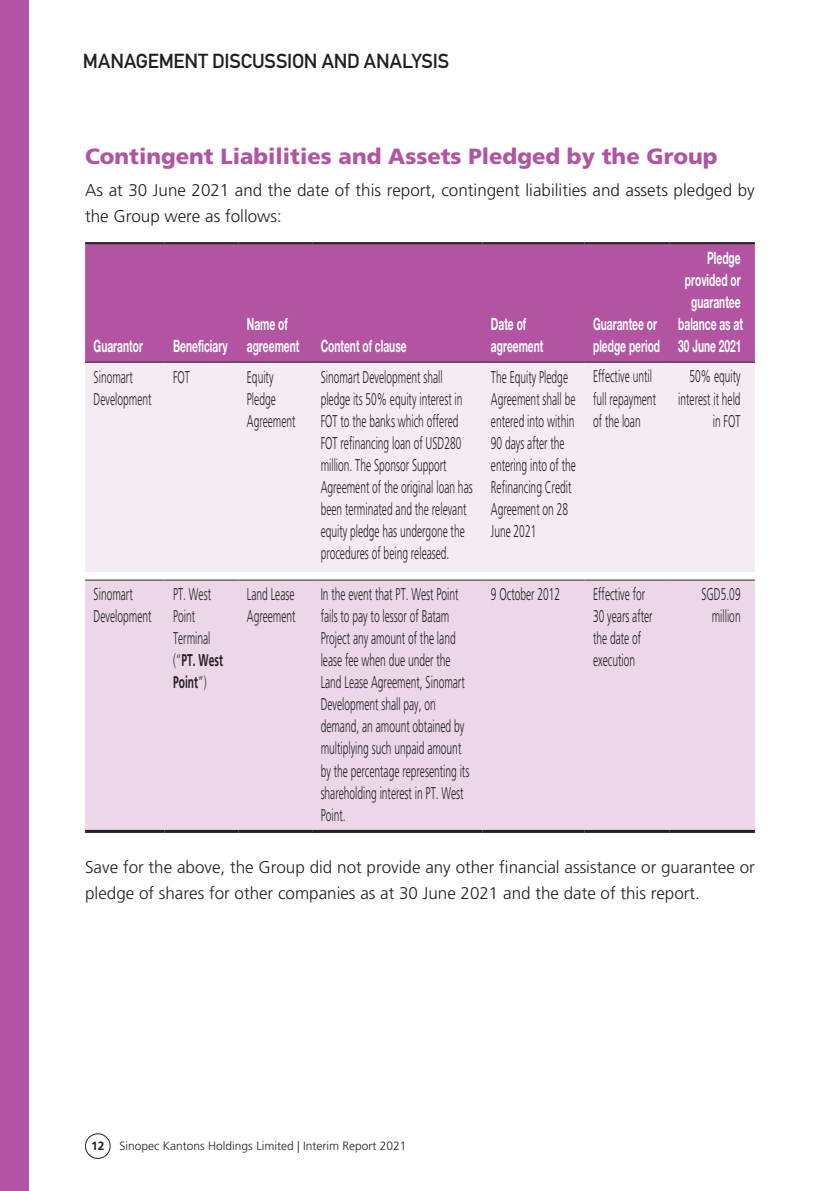
<style>
.page{position:relative;width:840px;height:1191px;background:#fff}
.page>*{position:absolute;margin:0;border:0;box-sizing:border-box;transform-origin:0 0}
.t1{font:900 22px "Frutiger LT Std";color:#b254a1}
.t2{font:20px "DIN Mittelschrift Std";letter-spacing:-.01em;color:#231f20}
.t3{font:300 17px/22px "Frutiger LT Std";color:#231f20;scale:.6 1}
.t4{font:300 17px/26px "Frutiger LT Std";color:#231f20}
.t5{font:700 17px/22px "Helvetica Neue LT Std";color:#fff;scale:.6 1}
.t6{font:300 12px "Frutiger LT Std";color:#231f20}
.s1{font-weight:700}
</style>
<div class="page">
<div style="left:0;top:0;width:28px;height:1191px;background:#b254a1"></div>
<div style="left:85px;top:1133px;width:25px;height:25px;border:1px solid #231f20;border-radius:50%"></div>
<div style="left:85px;top:244px;width:669px;height:118px;background:#b254a1"></div>
<div style="left:85px;top:363px;width:669px;height:209px;background:#f4ebf3"></div>
<div style="left:85px;top:580px;width:669px;height:250px;background:#ebd7e8"></div>
<hr style="left:85px;top:242px;width:79px;height:2px;background:#231f20">
<hr style="left:164px;top:242px;width:74px;height:2px;background:#231f20">
<hr style="left:238px;top:242px;width:74px;height:2px;background:#231f20">
<hr style="left:312px;top:242px;width:170px;height:2px;background:#231f20">
<hr style="left:482px;top:242px;width:102px;height:2px;background:#231f20">
<hr style="left:584px;top:242px;width:85px;height:2px;background:#231f20">
<hr style="left:669px;top:242px;width:85px;height:2px;background:#231f20">
<hr style="left:85px;top:362px;width:79px;height:1px;background:#231f20">
<hr style="left:164px;top:362px;width:74px;height:1px;background:#231f20">
<hr style="left:238px;top:362px;width:74px;height:1px;background:#231f20">
<hr style="left:312px;top:362px;width:170px;height:1px;background:#231f20">
<hr style="left:482px;top:362px;width:102px;height:1px;background:#231f20">
<hr style="left:584px;top:362px;width:85px;height:1px;background:#231f20">
<hr style="left:669px;top:362px;width:85px;height:1px;background:#231f20">
<hr style="left:85px;top:579px;width:79px;height:1px;background:#231f20">
<hr style="left:164px;top:579px;width:74px;height:1px;background:#231f20">
<hr style="left:238px;top:579px;width:74px;height:1px;background:#231f20">
<hr style="left:312px;top:579px;width:170px;height:1px;background:#231f20">
<hr style="left:482px;top:579px;width:102px;height:1px;background:#231f20">
<hr style="left:584px;top:579px;width:85px;height:1px;background:#231f20">
<hr style="left:669px;top:579px;width:85px;height:1px;background:#231f20">
<hr style="left:85px;top:830px;width:79px;height:3px;background:#231f20">
<hr style="left:164px;top:830px;width:74px;height:3px;background:#231f20">
<hr style="left:238px;top:830px;width:74px;height:3px;background:#231f20">
<hr style="left:312px;top:830px;width:170px;height:3px;background:#231f20">
<hr style="left:482px;top:830px;width:102px;height:3px;background:#231f20">
<hr style="left:584px;top:830px;width:85px;height:3px;background:#231f20">
<hr style="left:669px;top:830px;width:85px;height:3px;background:#231f20">
<p class="t2" style="left:83px;top:49px;width:368px">MANAGEMENT DISCUSSION AND ANALYSIS</p>
<p class="t1" style="left:85px;top:143px;width:633px">Contingent Liabilities and Assets Pledged by the Group</p>
<p class="t4" style="left:85px;top:177px;width:670px">As at 30 June 2021 and the date of this report, contingent liabilities and assets pledged by the Group were as follows:</p>
<p class="t5" style="left:94px;top:334px;width:84px">Guarantor</p>
<p class="t5" style="left:173px;top:334px;width:92px">Beneficiary</p>
<p class="t5" style="left:247px;top:312px;width:268px">Name of<br>agreement Content of clause</p>
<p class="t5" style="left:490px;top:312px;width:89px">Date of agreement</p>
<p class="t5" style="left:592px;top:312px;width:113px">Guarantee or pledge period</p>
<p class="t5" style="left:677px;top:246px;width:109px;text-align:right">Pledge provided or guarantee balance as at<br>30 June 2021</p>
<p class="t3" style="left:94px;top:366px;width:98px">Sinomart<br>Development</p>
<p class="t3" style="left:173px;top:366px;width:30px">FOT</p>
<p class="t3" style="left:247px;top:366px;width:83px">Equity<br>Pledge<br>Agreement</p>
<p class="t3" style="left:320px;top:366px;width:255px">Sinomart Development shall pledge its 50% equity interest in<br>FOT to the banks which offered<br>FOT refinancing loan of USD280 million. The Sponsor Support<br>Agreement of the original loan has been terminated and the relevant equity pledge has undergone the procedures of being released.</p>
<p class="t3" style="left:490px;top:366px;width:143px">The Equity Pledge<br>Agreement shall be entered into within<br>90 days after the entering into of the<br>Refinancing Credit<br>Agreement on 28<br>June 2021</p>
<p class="t3" style="left:592px;top:366px;width:106px">Effective until full repayment of the loan</p>
<p class="t3" style="left:677px;top:366px;width:105px;text-align:right">50% equity interest it held in FOT</p>
<p class="t3" style="left:94px;top:584px;width:98px">Sinomart<br>Development</p>
<p class="t3" style="left:173px;top:584px;width:85px">PT. West<br>Point<br>Terminal (“<span class="s1">PT. West<br>Point</span>”)</p>
<p class="t3" style="left:247px;top:584px;width:83px">Land Lease<br>Agreement</p>
<p class="t3" style="left:320px;top:584px;width:249px">In the event that PT. West Point fails to pay to lessor of Batam<br>Project any amount of the land lease fee when due under the<br>Land Lease Agreement, Sinomart<br>Development shall pay, on demand, an amount obtained by multiplying such unpaid amount by the percentage representing its shareholding interest in PT. West<br>Point.</p>
<p class="t3" style="left:490px;top:584px;width:117px">9 October 2012</p>
<p class="t3" style="left:592px;top:584px;width:101px">Effective for<br>30 years after the date of execution</p>
<p class="t3" style="left:701px;top:584px;width:67px;text-align:right">SGD5.09 million</p>
<p class="t4" style="left:85px;top:854px;width:671px">Save for the above, the Group did not provide any other financial assistance or guarantee or pledge of shares for other companies as at 30 June 2021 and the date of this report.</p>
<p class="t6" style="left:91px;top:1138px;width:317px"><span class="s1">12</span> Sinopec Kantons Holdings Limited | Interim Report 2021</p>
</div>
